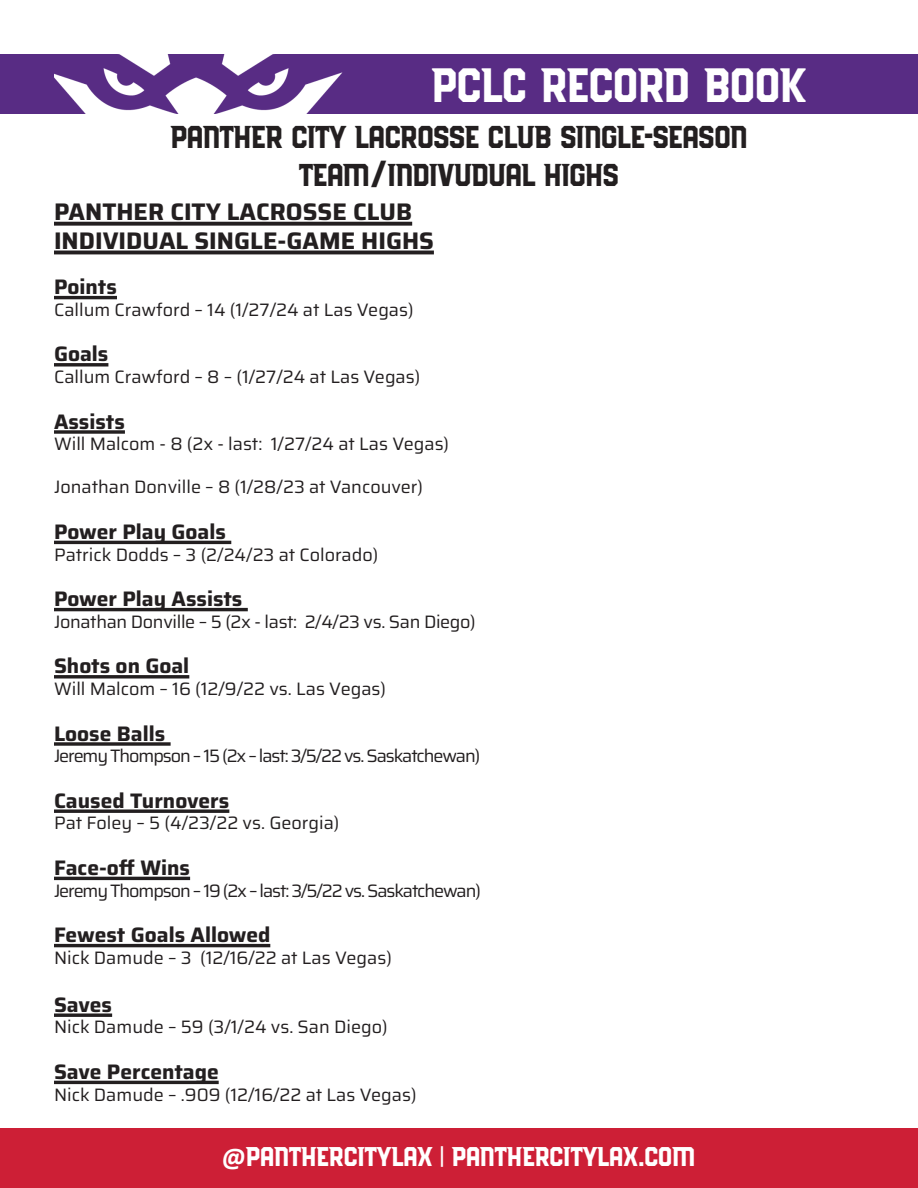
<style>
.page{position:relative;width:918px;height:1188px;background:#fff}
.page>*{position:absolute;margin:0;border:0;box-sizing:border-box;transform-origin:0 0}
.t1{font:48px "PCBLOCK Regular";color:#fff}
.t2{font:31.5px "PCBLOCK Regular";letter-spacing:-.01em;color:#231f20}
.t3{font:27px "PCBLOCK Regular";color:#fff}
.t4{font:100 24px "Saira";color:#231f20}
.t5{font:100 21px "Saira";color:#231f20}
.t6{font:100 18px "Saira";color:#231f20}
.t7{font:100 18px "Saira";letter-spacing:-.06em;color:#231f20}
.t8{font:100 18px "Saira";letter-spacing:-.02em;color:#231f20}
.s1{font-family:"Calibri";font-weight:700}
.s2{font-family:"Morganite";font-weight:700}
</style>
<div class="page">
<div style="left:0;top:1129px;width:918px;height:59px;background:#cd1f36"></div>
<div style="left:0;top:54px;width:918px;height:60px;background:#582c84"></div>
<img style="left:54px;top:54px;width:289px;height:60px">
<svg style="left:54px;top:222px;width:358px;height:4px"></svg>
<hr style="left:54px;top:251px;width:380px;height:3px;background:#231f20">
<hr style="left:54px;top:296px;width:63px;height:3px;background:#231f20">
<svg style="left:54px;top:363px;width:54px;height:4px"></svg>
<svg style="left:54px;top:430px;width:71px;height:4px"></svg>
<hr style="left:54px;top:541px;width:177px;height:3px;background:#231f20">
<hr style="left:54px;top:608px;width:194px;height:3px;background:#231f20">
<svg style="left:54px;top:675px;width:135px;height:4px"></svg>
<svg style="left:54px;top:742px;width:117px;height:4px"></svg>
<svg style="left:54px;top:809px;width:175px;height:4px"></svg>
<hr style="left:54px;top:877px;width:136px;height:3px;background:#231f20">
<hr style="left:54px;top:944px;width:216px;height:3px;background:#231f20">
<svg style="left:54px;top:1013px;width:58px;height:4px"></svg>
<hr style="left:54px;top:1081px;width:165px;height:3px;background:#231f20">
<p class="t1" style="left:431px;top:63px;width:375px">PCLC RECORD BOOK</p>
<p class="t2" style="left:171px;top:123px;width:515px">PANTHER CITY LACROSSE CLUB SINGLE-SEASON</p>
<p class="t2" style="left:299px;top:160px;width:173px">TEAM/INDIVUDUAL</p>
<p class="t2" style="left:544px;top:160px;width:76px">HIGHS</p>
<p class="t4" style="left:54px;top:192px;width:360px">PANTHER CITY LACROSSE CLUB</p>
<p class="t4" style="left:54px;top:221px;width:381px">INDIVIDUAL SINGLE-GAME HIGHS</p>
<p class="t5" style="left:54px;top:270px;width:64px">Points</p>
<p class="t6" style="left:54px;top:295px;width:361px">Callum Crawford – 14 (1/27/24 at Las Vegas)</p>
<p class="t5" style="left:54px;top:337px;width:56px">Goals</p>
<p class="t6" style="left:54px;top:362px;width:368px">Callum Crawford – 8 – (1/27/24 at Las Vegas)</p>
<p class="t5" style="left:54px;top:404px;width:72px">Assists</p>
<p class="t6" style="left:54px;top:429px;width:397px">Will Malcom - 8 (2x - last: 1/27/24 at Las Vegas)</p>
<p class="t6" style="left:54px;top:473px;width:371px">Jonathan Donville – 8 (1/28/23 at Vancouver)</p>
<p class="t5" style="left:54px;top:515px;width:173px">Power Play Goals</p>
<p class="t6" style="left:54px;top:540px;width:326px">Patrick Dodds – 3 (2/24/23 at Colorado)</p>
<p class="t5" style="left:54px;top:582px;width:190px">Power Play Assists</p>
<p class="t8" style="left:54px;top:607px;width:423px">Jonathan Donville – 5 (2x - last: 2/4/23 vs. San Diego)</p>
<p class="t5" style="left:54px;top:649px;width:137px">Shots on Goal</p>
<p class="t6" style="left:54px;top:674px;width:334px">Will Malcom – 16 (12/9/22 vs. Las Vegas)</p>
<p class="t5" style="left:54px;top:716px;width:113px">Loose Balls</p>
<p class="t7" style="left:54px;top:741px;width:428px">Jeremy Thompson – 15 (2x – last: 3/5/22 vs. Saskatchewan)</p>
<p class="t5" style="left:54px;top:783px;width:177px">Caused Turnovers</p>
<p class="t6" style="left:54px;top:809px;width:287px">Pat Foley – 5 (4/23/22 vs. Georgia)</p>
<p class="t5" style="left:54px;top:851px;width:138px">Face-off Wins</p>
<p class="t7" style="left:54px;top:876px;width:428px">Jeremy Thompson – 19 (2x – last: 3/5/22 vs. Saskatchewan)</p>
<p class="t5" style="left:54px;top:918px;width:218px">Fewest Goals Allowed</p>
<p class="t6" style="left:54px;top:943px;width:339px">Nick Damude – 3 (12/16/22 at Las Vegas)</p>
<p class="t5" style="left:54px;top:987px;width:60px">Saves</p>
<p class="t6" style="left:54px;top:1013px;width:335px">Nick Damude – 59 (3/1/24 vs. San Diego)</p>
<p class="t5" style="left:54px;top:1055px;width:166px">Save Percentage</p>
<p class="t6" style="left:54px;top:1080px;width:364px">Nick Damude – .909 (12/16/22 at Las Vegas)</p>
<p class="t3" style="left:222px;top:1145px;width:39px"><span class="s1">@</span>PANTHERCITYLA</p>
<p class="t3" style="left:417px;top:1145px;width:49px">X <span class="s2">|</span> PANTHERCITYLA</p>
<p class="t3" style="left:623px;top:1145px;width:73px">X.COM</p>
</div>
